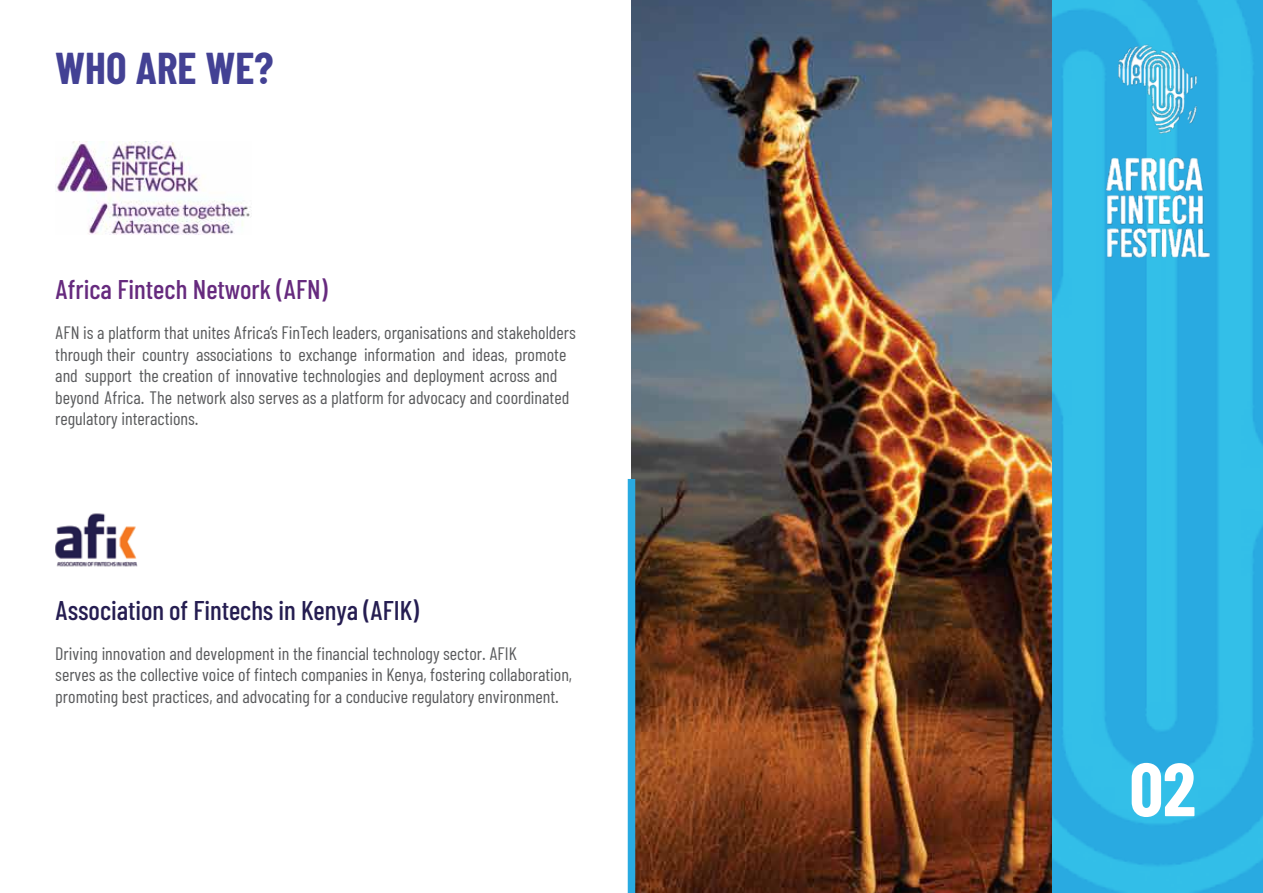
<style>
.page{position:relative;width:1263px;height:893px;background:#fff}
.page>*{position:absolute;margin:0;border:0;box-sizing:border-box;transform-origin:0 0}
.t1{font:700 75px "Barlow Condensed";color:#fff}
.t2{font:700 43.5px "Barlow Condensed";color:#434194}
.t3{font:500 27px "Barlow Condensed";letter-spacing:-.005em;color:#251d51}
.t4{font:500 27px "Barlow Condensed";color:#662a7e}
.t5{font:18px/21.6px "Barlow Condensed";color:#595a5c}
</style>
<div class="page">
<img style="left:631px;top:0;width:421px;height:893px">
<img style="left:1052px;top:0;width:211px;height:893px">
<img style="left:1115px;top:43px;width:85px;height:93px">
<img style="left:1106px;top:157px;width:103px;height:101px">
<div style="left:628px;top:479px;width:7px;height:414px;background:#29aae1"></div>
<img style="left:55px;top:142px;width:196px;height:92px">
<img style="left:55px;top:513px;width:83px;height:54px">
<h2 class="t2" style="left:55px;top:41px;width:220px">WHO ARE WE?</h2>
<h3 class="t4" style="left:55px;top:272px;width:274px">Africa Fintech Network (AFN)</h3>
<p class="t5" style="left:55px;top:321px;width:522px">AFN is a platform that unites Africa’s FinTech leaders, organisations and stakeholders through their country associations to exchange information and ideas, promote and support the creation of innovative technologies and deployment across and beyond Africa. The network also serves as a platform for advocacy and coordinated regulatory interactions.</p>
<h3 class="t3" style="left:55px;top:593px;width:365px">Association of Fintechs in Kenya (AFIK)</h3>
<p class="t5" style="left:55px;top:642px;width:518px">Driving innovation and development in the financial technology sector. AFIK<br>serves as the collective voice of fintech companies in Kenya, fostering collaboration, promoting best practices, and advocating for a conducive regulatory environment.</p>
<h1 class="t1" style="left:1130px;top:743px;width:67px">02</h1>
</div>
